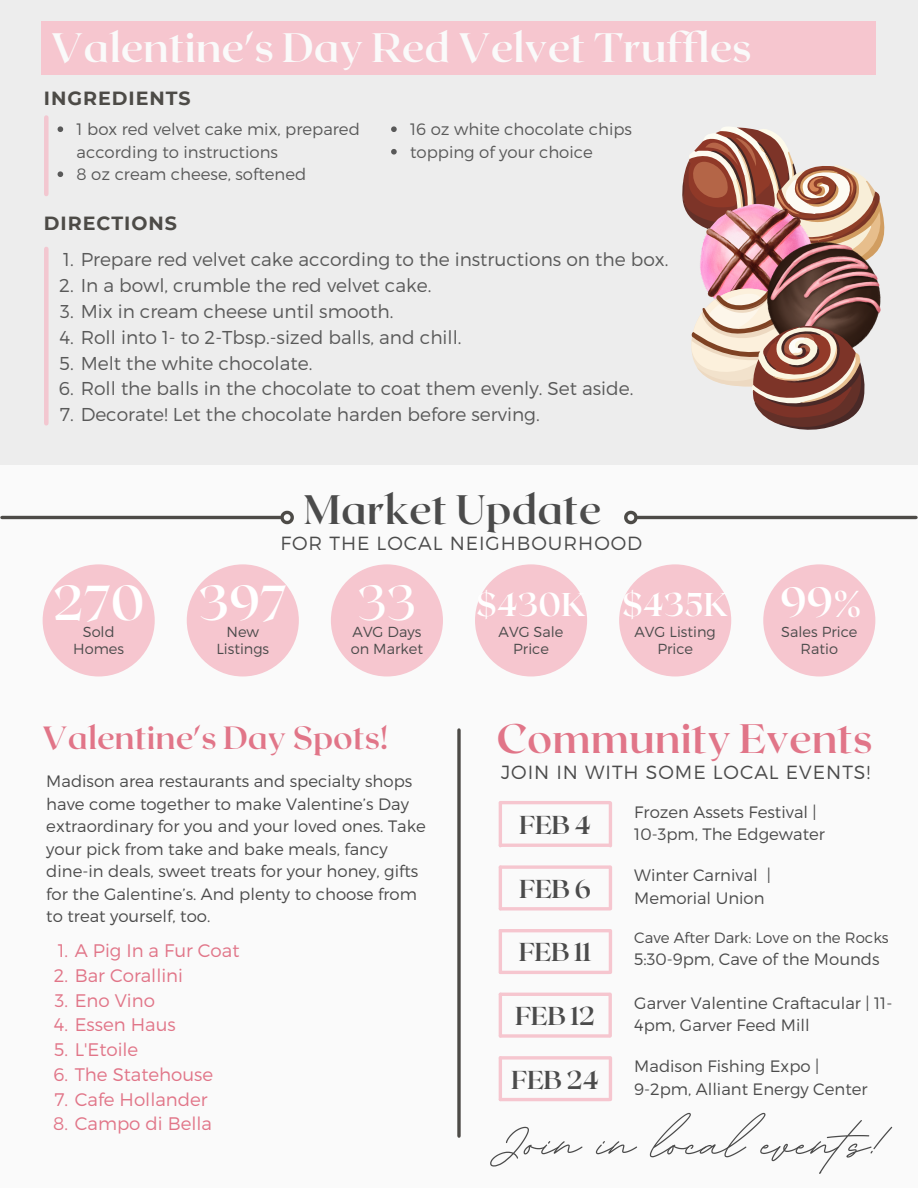
<style>
.page{position:relative;width:918px;height:1188px;background:#fafafa}
.page>*{position:absolute;margin:0;border:0;box-sizing:border-box;transform-origin:0 0}
.t1{font:700 79.05px "BD Script";color:#4b4b4b}
.t2{font:700 49.05px "Roxborough CF";color:#fff}
.t3{font:49.05px "Roxborough CF";color:#fff}
.t4{font:700 42.15px "Roxborough CF";color:#fff}
.t5{font:700 41.1px "Roxborough CF";color:#fafafa}
.t6{font:700 41.1px "Roxborough CF";color:#e17588}
.t7{font:700 41.1px "Roxborough CF";color:#4b4b4b}
.t8{font:700 32.85px "Roxborough CF";color:#fff}
.t9{font:700 32.1px "Roxborough CF";color:#e17588}
.t10{font:700 25.8px "Roxborough CF";letter-spacing:-.015em;color:#4b4b4b}
.t11{font:300 19.05px "Montserrat";letter-spacing:.05em;color:#4b4b4b}
.t12{font:700 19.05px "Montserrat";letter-spacing:.05em;color:#4d4b47}
.t13{font:300 18.6px "Montserrat";color:#595959}
.t14{font:300 18.15px "Montserrat";color:#e17588}
.t15{font:300 16.5px/22.5px "Montserrat";color:#4b4b4b}
.t16{font:300 16.5px/22.5px "Montserrat";color:#595959}
.t17{font:300 15px "Montserrat";color:#4b4b4b}
.t18{font:300 14.55px/16.8px "Montserrat";color:#4b4b4b;text-align:center}
</style>
<div class="page">
<div style="left:0;top:0;width:918px;height:465px;background:#ededed"></div>
<div style="left:41px;top:21px;width:835px;height:54px;background:#f6c6cf"></div>
<hr style="left:638px;top:516px;width:278px;height:3px;background:#4d4b47">
<svg style="left:624px;top:510px;width:16px;height:15px"></svg>
<hr style="left:2px;top:516px;width:278px;height:3px;background:#4d4b47">
<svg style="left:278px;top:510px;width:16px;height:15px"></svg>
<svg style="left:457px;top:730px;width:4px;height:406px"></svg>
<div style="left:43px;top:564px;width:112px;height:112px;background:#f6c6cf;border-radius:50%"></div>
<div style="left:187px;top:564px;width:112px;height:112px;background:#f6c6cf;border-radius:50%"></div>
<div style="left:331px;top:564px;width:112px;height:112px;background:#f6c6cf;border-radius:50%"></div>
<div style="left:475px;top:564px;width:112px;height:112px;background:#f6c6cf;border-radius:50%"></div>
<div style="left:619px;top:564px;width:112px;height:112px;background:#f6c6cf;border-radius:50%"></div>
<div style="left:763px;top:564px;width:112px;height:112px;background:#f6c6cf;border-radius:50%"></div>
<hr style="left:500px;top:1098px;width:109px;height:3px;background:#f6c6cf">
<svg style="left:500px;top:1056px;width:109px;height:4px"></svg>
<hr style="left:609px;top:1058px;width:3px;height:42px;background:#f6c6cf">
<hr style="left:499px;top:1058px;width:3px;height:42px;background:#f6c6cf">
<hr style="left:500px;top:971px;width:109px;height:3px;background:#f6c6cf">
<hr style="left:500px;top:929px;width:109px;height:3px;background:#f6c6cf">
<hr style="left:609px;top:931px;width:3px;height:41px;background:#f6c6cf">
<hr style="left:499px;top:931px;width:3px;height:41px;background:#f6c6cf">
<svg style="left:500px;top:1034px;width:109px;height:4px"></svg>
<hr style="left:500px;top:993px;width:109px;height:3px;background:#f6c6cf">
<hr style="left:609px;top:994px;width:3px;height:42px;background:#f6c6cf">
<hr style="left:499px;top:994px;width:3px;height:42px;background:#f6c6cf">
<svg style="left:500px;top:907px;width:109px;height:4px"></svg>
<svg style="left:500px;top:865px;width:109px;height:4px"></svg>
<hr style="left:500px;top:801px;width:109px;height:3px;background:#f6c6cf">
<hr style="left:609px;top:867px;width:3px;height:42px;background:#f6c6cf">
<hr style="left:499px;top:867px;width:3px;height:42px;background:#f6c6cf">
<hr style="left:500px;top:844px;width:109px;height:3px;background:#f6c6cf">
<hr style="left:609px;top:803px;width:3px;height:43px;background:#f6c6cf">
<hr style="left:499px;top:803px;width:3px;height:43px;background:#f6c6cf">
<div style="left:44px;top:118px;width:5px;height:76px;background:#f3c7d0"></div>
<div style="left:44px;top:249px;width:5px;height:174px;background:#f3c7d0"></div>
<svg style="left:682px;top:127px;width:203px;height:118px"></svg>
<img style="left:690px;top:177px;width:135px;height:110px">
<img style="left:767px;top:242px;width:114px;height:95px">
<svg style="left:691px;top:287px;width:175px;height:143px"></svg>
<svg style="left:58px;top:126px;width:5px;height:6px"></svg>
<svg style="left:58px;top:171px;width:5px;height:6px"></svg>
<svg style="left:391px;top:126px;width:6px;height:6px"></svg>
<svg style="left:391px;top:149px;width:6px;height:6px"></svg>
<h3 class="t5" style="left:51px;top:21px;width:702px">Valentine's Day Red Velvet Truffles</h3>
<p class="t12" style="left:44px;top:86px;width:148px">INGREDIENTS</p>
<p class="t16" style="left:77px;top:117px;width:285px">1 box red velvet cake mix, prepared according to instructions<br>8 oz cream cheese, softened</p>
<p class="t12" style="left:44px;top:211px;width:134px">DIRECTIONS</p>
<p class="t16" style="left:410px;top:117px;width:223px">16 oz white chocolate chips topping of your choice</p>
<p class="t13" style="left:63px;top:247px;width:607px">1. Prepare red velvet cake according to the instructions on the box.</p>
<p class="t13" style="left:59px;top:273px;width:374px">2. In a bowl, crumble the red velvet cake.</p>
<p class="t13" style="left:60px;top:299px;width:335px">3. Mix in cream cheese until smooth.</p>
<p class="t13" style="left:59px;top:325px;width:404px">4. Roll into 1- to 2-Tbsp.-sized balls, and chill.</p>
<p class="t13" style="left:60px;top:351px;width:254px">5. Melt the white chocolate.</p>
<p class="t13" style="left:59px;top:377px;width:576px">6. Roll the balls in the chocolate to coat them evenly. Set aside.</p>
<p class="t13" style="left:60px;top:403px;width:482px">7. Decorate! Let the chocolate harden before serving.</p>
<h3 class="t7" style="left:304px;top:483px;width:299px">Market Update</h3>
<p class="t11" style="left:280px;top:531px;width:363px">FOR THE LOCAL NEIGHBOURHOOD</p>
<h2 class="t2" style="left:53px;top:571px;width:93px">270</h2>
<p class="t18" style="left:73px;top:622px;width:52px">Sold<br>Homes</p>
<p class="t18" style="left:216px;top:622px;width:54px">New<br>Listings</p>
<h2 class="t2" style="left:198px;top:571px;width:90px">397</h2>
<h2 class="t3" style="left:358px;top:571px;width:60px">33</h2>
<p class="t18" style="left:351px;top:622px;width:74px;text-align:left">AVG Days on Market</p>
<h3 class="t8" style="left:476px;top:583px;width:111px">$430K</h3>
<p class="t18" style="left:499px;top:622px;width:66px">AVG Sale<br>Price</p>
<h3 class="t8" style="left:622px;top:583px;width:107px">$435K</h3>
<p class="t18" style="left:635px;top:622px;width:83px">AVG Listing<br>Price</p>
<h3 class="t4" style="left:780px;top:575px;width:83px">99%</h3>
<p class="t18" style="left:781px;top:622px;width:78px">Sales Price<br>Ratio</p>
<h3 class="t9" style="left:43px;top:717px;width:347px">Valentine's Day Spots!</h3>
<p class="t15" style="left:46px;top:769px;width:381px">Madison area restaurants and specialty shops have come together to make Valentine’s Day extraordinary for you and your loved ones. Take your pick from take and bake meals, fancy dine-in deals, sweet treats for your honey, gifts for the Galentine’s. And plenty to choose from to treat yourself, too.</p>
<p class="t14" style="left:58px;top:939px;width:183px">1. A Pig In a Fur Coat</p>
<p class="t14" style="left:54px;top:964px;width:131px">2. Bar Corallini</p>
<p class="t14" style="left:55px;top:988px;width:102px">3. Eno Vino</p>
<p class="t14" style="left:54px;top:1013px;width:123px">4. Essen Haus</p>
<p class="t14" style="left:54px;top:1038px;width:86px">5. L'Etoile</p>
<p class="t14" style="left:53px;top:1063px;width:161px">6. The Statehouse</p>
<p class="t14" style="left:54px;top:1087px;width:155px">7. Cafe Hollander</p>
<p class="t14" style="left:53px;top:1112px;width:160px">8. Campo di Bella</p>
<h3 class="t6" style="left:496px;top:712px;width:378px">Community Events</h3>
<p class="t11" style="left:501px;top:760px;width:371px">JOIN IN WITH SOME LOCAL EVENTS!</p>
<h3 class="t10" style="left:519px;top:808px;width:73px">FEB 4</h3>
<h3 class="t10" style="left:519px;top:872px;width:73px">FEB 6</h3>
<h3 class="t10" style="left:519px;top:936px;width:74px">FEB 11</h3>
<h3 class="t10" style="left:515px;top:999px;width:82px">FEB 12</h3>
<h3 class="t10" style="left:511px;top:1063px;width:89px">FEB 24</h3>
<p class="t15" style="left:634px;top:800px;width:192px">Frozen Assets Festival |<br>10-3pm, The Edgewater</p>
<p class="t15" style="left:634px;top:863px;width:138px">Winter Carnival |<br>Memorial Union</p>
<p class="t17" style="left:634px;top:928px;width:256px">Cave After Dark: Love on the Rocks</p>
<p class="t15" style="left:634px;top:947px;width:247px">5:30-9pm, Cave of the Mounds</p>
<p class="t15" style="left:634px;top:991px;width:260px">Garver Valentine Craftacular | 11-<br>4pm, Garver Feed Mill</p>
<p class="t15" style="left:634px;top:1054px;width:235px">Madison Fishing Expo |<br>9-2pm, Alliant Energy Center</p>
<h1 class="t1" style="left:503px;top:1092px;width:379px">Join in local events!</h1>
</div>
